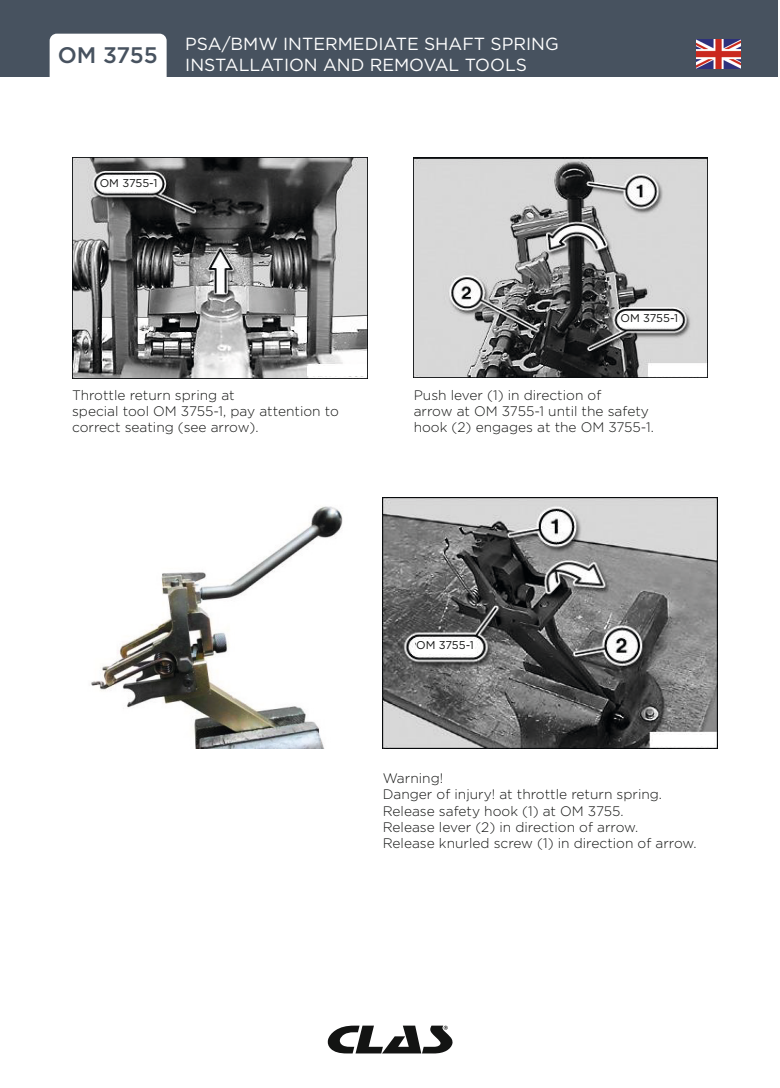
<style>
.page{position:relative;width:780px;height:1088px;background:#fff}
.page>*{position:absolute;margin:0;border:0;box-sizing:border-box;transform-origin:0 0}
.t1{font:500 22.5px "Gotham";letter-spacing:-.01em;color:#47525f}
.t2{font:17.5px/21.2px "Gotham";color:#fff}
.t3{font:300 13.75px/16.2px "Gotham";color:#131413}
.t4{font:11.25px "Gotham";letter-spacing:-.01em;color:#131413}
</style>
<div class="page">
<div style="left:0;top:0;width:18px;height:77px;background:#47525f"></div>
<div style="left:18px;top:0;width:760px;height:77px;background:#47525f"></div>
<div style="left:50px;top:34px;width:117px;height:58px;background:#fff;border-radius:7px"></div>
<svg style="left:327px;top:1025px;width:125px;height:28px"></svg>
<img style="left:696px;top:39px;width:45px;height:30px">
<img style="left:72px;top:157px;width:295px;height:221px">
<img style="left:413px;top:158px;width:294px;height:220px">
<img style="left:91px;top:506px;width:252px;height:242px">
<img style="left:383px;top:498px;width:334px;height:250px">
<div style="left:100px;top:178px;width:59px;height:13px;background:#fff"></div>
<div style="left:620px;top:313px;width:59px;height:14px;background:#fff"></div>
<div style="left:416px;top:640px;width:59px;height:14px;background:#fff"></div>
<div style="left:307px;top:366px;width:59px;height:10px;background:#fff"></div>
<div style="left:648px;top:366px;width:57px;height:10px;background:#fff"></div>
<div style="left:653px;top:735px;width:60px;height:11px;background:#fff"></div>
<h1 class="t1" style="left:58px;top:40px;width:101px">OM 3755</h1>
<p class="t2" style="left:185px;top:33px;width:375px">PSA/BMW INTERMEDIATE SHAFT SPRING<br>INSTALLATION AND REMOVAL TOOLS</p>
<p class="t4" style="left:100px;top:175px;width:59px">OM 3755-1</p>
<p class="t4" style="left:620px;top:311px;width:59px">OM 3755-1</p>
<p class="t3" style="left:72px;top:386px;width:268px">Throttle return spring at<br>special tool OM 3755-1, pay attention to correct seating (see arrow).</p>
<p class="t3" style="left:413px;top:386px;width:242px">Push lever (1) in direction of<br>arrow at OM 3755-1 until the safety hook (2) engages at the OM 3755-1.</p>
<p class="t4" style="left:416px;top:638px;width:59px">OM 3755-1</p>
<p class="t3" style="left:383px;top:770px;width:315px">Warning!<br>Danger of injury! at throttle return spring.<br>Release safety hook (1) at OM 3755.<br>Release lever (2) in direction of arrow.<br>Release knurled screw (1) in direction of arrow.</p>
</div>
